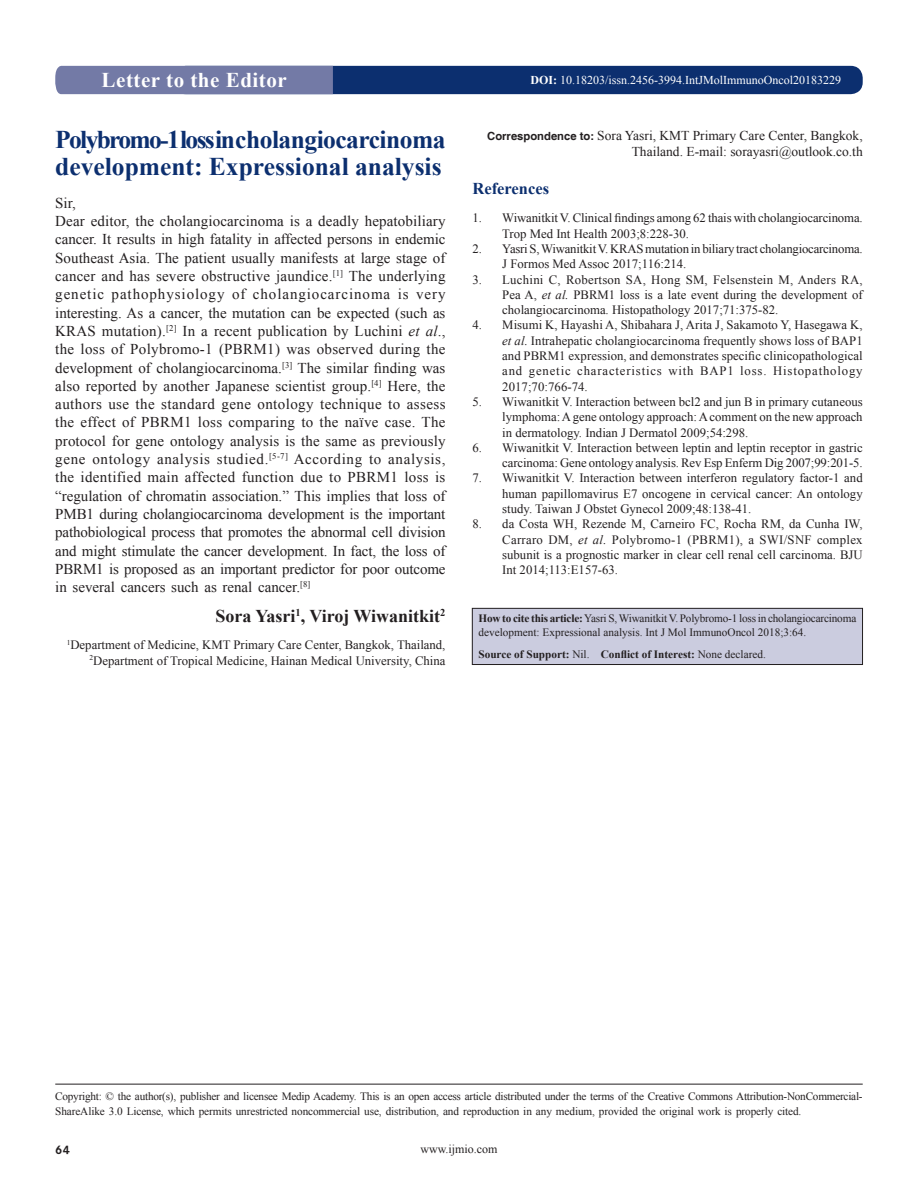
<style>
.page{position:relative;width:918px;height:1188px;background:#fff}
.page>*{position:absolute;margin:0;border:0;box-sizing:border-box;transform-origin:0 0}
.AT{font:700 25.5px/27px "Times New Roman";letter-spacing:-.02em;color:#0c2f6f}
.AH{font:700 21px "Times New Roman";letter-spacing:.025em;color:#fff}
.L_AU{font:700 18px "Times New Roman";color:#231f20}
.t1{font:700 16.5px "Times New Roman";color:#0c2f6f}
.TX{font:15px/18.3px "Times New Roman";color:#231f20;text-align:justify}
.TX_No_After_Space{font:15px "Times New Roman";color:#231f20}
.L_ADD{font:13.5px/16.2px "Times New Roman";color:#231f20;text-align:right}
.REF{font:12.75px/15.3px "Times New Roman";color:#231f20;text-align:justify}
.L_AFF{font:12.75px/15.3px "Times New Roman";color:#231f20;text-align:right}
.DOI{font:12px "Times New Roman";color:#fff}
.DOI_WEB{font:12px "Times New Roman";color:#231f20}
.AH-2{font:700 12px "Corporate SBQ";color:#231f20}
.TX-2{font:11.25px/15px "Times New Roman";letter-spacing:-.02em;color:#231f20}
.SRC{font:11.25px/13.5px "Times New Roman";color:#231f20}
.SRC-2{font:700 11.25px "Times New Roman";color:#231f20}
.s1{font-style:italic}
.s2{font-weight:700}
.s3{font-family:"Helvetica";font-weight:700;font-size:11.25px}
.s4{font-weight:400}
</style>
<div class="page">
<div style="left:174px;top:66px;width:689px;height:28px;background:#0c2f6f;border-radius:12px"></div>
<div style="left:55px;top:66px;width:278px;height:28px;background:#737aa6"></div>
<hr style="left:55px;top:1084px;width:808px;height:1px;background:#231f20">
<div style="left:472px;top:608px;width:391px;height:57px;background:#cbccdf"></div>
<div style="left:472px;top:608px;width:391px;height:57px;border:1px solid #231f20"></div>
<p class="AH" style="left:102px;top:65px;width:187px">Letter to the Editor</p>
<p class="AT" style="left:55px;top:125px;width:392px">Polybromo-1 loss in cholangiocarcinoma development: Expressional analysis</p>
<p class="TX_No_After_Space" style="left:55px;top:192px;width:22px">Sir,</p>
<p class="TX" style="left:55px;top:211px;width:392px">Dear editor, the cholangiocarcinoma is a deadly hepatobiliary cancer. It results in high fatality in affected persons in endemic Southeast Asia. The patient usually manifests at large stage of cancer and has severe obstructive jaundice.<sup>[1]</sup> The underlying genetic pathophysiology of cholangiocarcinoma is very interesting. As a cancer, the mutation can be expected (such as KRAS mutation).<sup>[2]</sup> In a recent publication by Luchini <span class="s1">et al</span>., the loss of Polybromo-1 (PBRM1) was observed during the development of cholangiocarcinoma.<sup>[3]</sup> The similar finding was also reported by another Japanese scientist group.<sup>[4]</sup> Here, the authors use the standard gene ontology technique to assess the effect of PBRM1 loss comparing to the naïve case. The protocol for gene ontology analysis is the same as previously gene ontology analysis studied.<sup>[5-7]</sup> According to analysis, the identified main affected function due to PBRM1 loss is “regulation of chromatin association.” This implies that loss of PMB1 during cholangiocarcinoma development is the important pathobiological process that promotes the abnormal cell division and might stimulate the cancer development. In fact, the loss of PBRM1 is proposed as an important predictor for poor outcome in several cancers such as renal cancer.<sup>[8]</sup></p>
<p class="L_AU" style="left:216px;top:603px;width:231px">Sora Yasri<sup>1</sup>, Viroj Wiwanitkit<sup>2</sup></p>
<p class="L_AFF" style="left:67px;top:637px;width:380px"><sup>1</sup>Department of Medicine, KMT Primary Care Center, Bangkok, Thailand,<br><sup>2</sup>Department of Tropical Medicine, Hainan Medical University, China</p>
<p class="DOI" style="left:530px;top:71px;width:312px"><span class="s2">DOI:</span> 10.18203/issn.2456-3994.IntJMolImmunoOncol20183229</p>
<p class="L_ADD" style="left:487px;top:127px;width:377px"><span class="s3">Correspondence to:</span> Sora Yasri, KMT Primary Care Center, Bangkok,<br>Thailand. E-mail: sorayasri@outlook.co.th</p>
<h1 class="t1" style="left:472px;top:176px;width:78px">References</h1>
<p class="REF" style="left:502px;top:210px;width:362px;text-indent:-30px">1. Wiwanitkit V. Clinical findings among 62 thais with cholangiocarcinoma.<br>Trop Med Int Health 2003;8:228-30.</p>
<p class="REF" style="left:502px;top:241px;width:362px;text-indent:-30px">2. YasriS,WiwanitkitV.KRASmutation in biliary tract cholangiocarcinoma.<br>J Formos Med Assoc 2017;116:214.</p>
<p class="REF" style="left:502px;top:271px;width:362px;text-indent:-30px">3. Luchini C, Robertson SA, Hong SM, Felsenstein M, Anders RA, Pea A, <span class="s1">et al.</span> PBRM1 loss is a late event during the development of cholangiocarcinoma. Histopathology 2017;71:375-82.</p>
<p class="REF" style="left:502px;top:317px;width:362px;text-indent:-30px">4. Misumi K, Hayashi A, Shibahara J, Arita J, Sakamoto Y, Hasegawa K, <span class="s1">et al.</span> Intrahepatic cholangiocarcinoma frequently shows loss of BAP1 and PBRM1 expression, and demonstrates specific clinicopathological and genetic characteristics with BAP1 loss. Histopathology 2017;70:766-74.</p>
<p class="REF" style="left:502px;top:394px;width:362px;text-indent:-30px">5. Wiwanitkit V. Interaction between bcl2 and jun B in primary cutaneous lymphoma:Agene ontology approach:Acomment on the new approach in dermatology. Indian J Dermatol 2009;54:298.</p>
<p class="REF" style="left:472px;top:440px;width:392px;text-align:right">6. Wiwanitkit V. Interaction between leptin and leptin receptor in gastric carcinoma: Gene ontology analysis. Rev Esp Enferm Dig 2007;99:201-5.</p>
<p class="REF" style="left:502px;top:470px;width:362px;text-indent:-30px">7. Wiwanitkit V. Interaction between interferon regulatory factor-1 and human papillomavirus E7 oncogene in cervical cancer: An ontology study. Taiwan J Obstet Gynecol 2009;48:138-41.</p>
<p class="REF" style="left:502px;top:516px;width:362px;text-indent:-30px">8. da Costa WH, Rezende M, Carneiro FC, Rocha RM, da Cunha IW, Carraro DM, <span class="s1">et al.</span> Polybromo-1 (PBRM1), a SWI/SNF complex subunit is a prognostic marker in clear cell renal cell carcinoma. BJU Int 2014;113:E157-63.</p>
<p class="SRC" style="left:478px;top:611px;width:379px"><span class="s2">How to cite this article:</span>Yasri S,WiwanitkitV. Polybromo-1 loss in cholangiocarcinoma development: Expressional analysis. Int J Mol ImmunoOncol 2018;3:64.</p>
<p class="SRC-2" style="left:478px;top:646px;width:289px">Source of Support: <span class="s4">Nil.</span> Conflict of Interest: <span class="s4">None declared.</span></p>
<p class="TX-2" style="left:55px;top:1088px;width:809px">Copyright: © the author(s), publisher and licensee Medip Academy. This is an open access article distributed under the terms of the Creative Commons Attribution-NonCommercial-<br>ShareAlike 3.0 License, which permits unrestricted noncommercial use, distribution, and reproduction in any medium, provided the original work is properly cited.</p>
<p class="AH-2" style="left:55px;top:1142px;width:16px">64</p>
<p class="DOI_WEB" style="left:420px;top:1140px;width:79px">www.ijmio.com</p>
</div>
